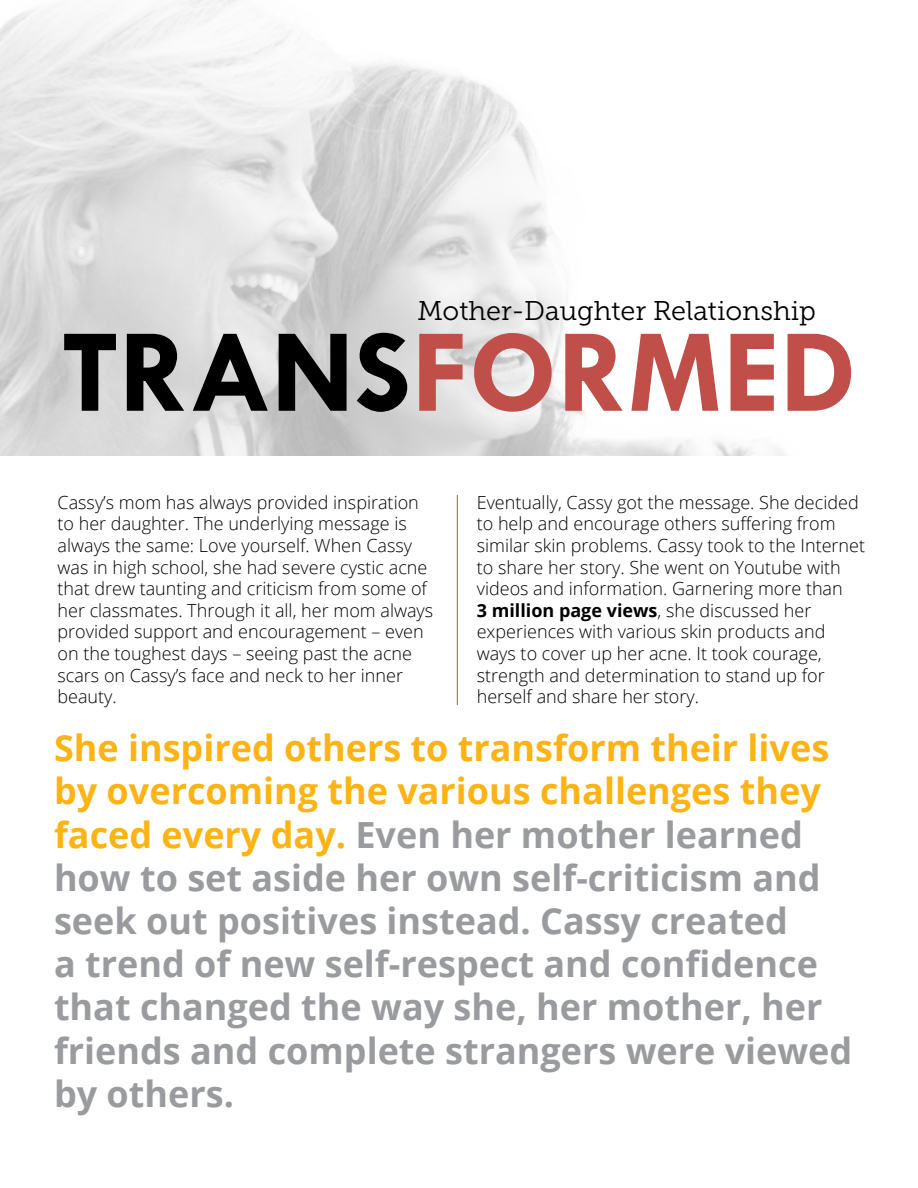
<style>
.page{position:relative;width:918px;height:1188px;background:#fff}
.page>*{position:absolute;margin:0;border:0;box-sizing:border-box;transform-origin:0 0}
.t1{font:700 120px "Tw Cen";color:#c04f49}
.t2{font:700 36px/43.2px "Open Sans";color:#999b9e}
.t3{font:27px "Museo Slab 300";color:#000}
.t4{font:300 18px/21.6px "Open Sans";color:#000}
.s1{color:#000}
.s2{font-weight:700}
.s3{color:#fbb316}
</style>
<div class="page">
<img style="left:0;top:0;width:786px;height:456px">
<hr style="left:457px;top:495px;width:1px;height:210px;background:#c04f49">
<h3 class="t3" style="left:418px;top:296px;width:400px">Mother-Daughter Relationship</h3>
<h1 class="t1" style="left:62px;top:301px;width:796px"><span class="s1">TRANS</span>FORMED</h1>
<p class="t4" style="left:58px;top:491px;width:377px">Cassy’s mom has always provided inspiration to her daughter. The underlying message is always the same: Love yourself. When Cassy was in high school, she had severe cystic acne that drew taunting and criticism from some of her classmates. Through it all, her mom always provided support and encouragement – even on the toughest days – seeing past the acne scars on Cassy’s face and neck to her inner beauty.</p>
<p class="t4" style="left:477px;top:491px;width:390px">Eventually, Cassy got the message. She decided to help and encourage others suffering from similar skin problems. Cassy took to the Internet to share her story. She went on Youtube with videos and information. Garnering more than<br><span class="s2">3 million page views</span>, she discussed her experiences with various skin products and ways to cover up her acne. It took courage, strength and determination to stand up for herself and share her story.</p>
<p class="t2" style="left:54px;top:726px;width:800px"><span class="s3">She inspired others to transform their lives by overcoming the various challenges they faced every day.</span> Even her mother learned how to set aside her own self-criticism and seek out positives instead. Cassy created<br>a trend of new self-respect and confidence that changed the way she, her mother, her friends and complete strangers were viewed by others.</p>
</div>
